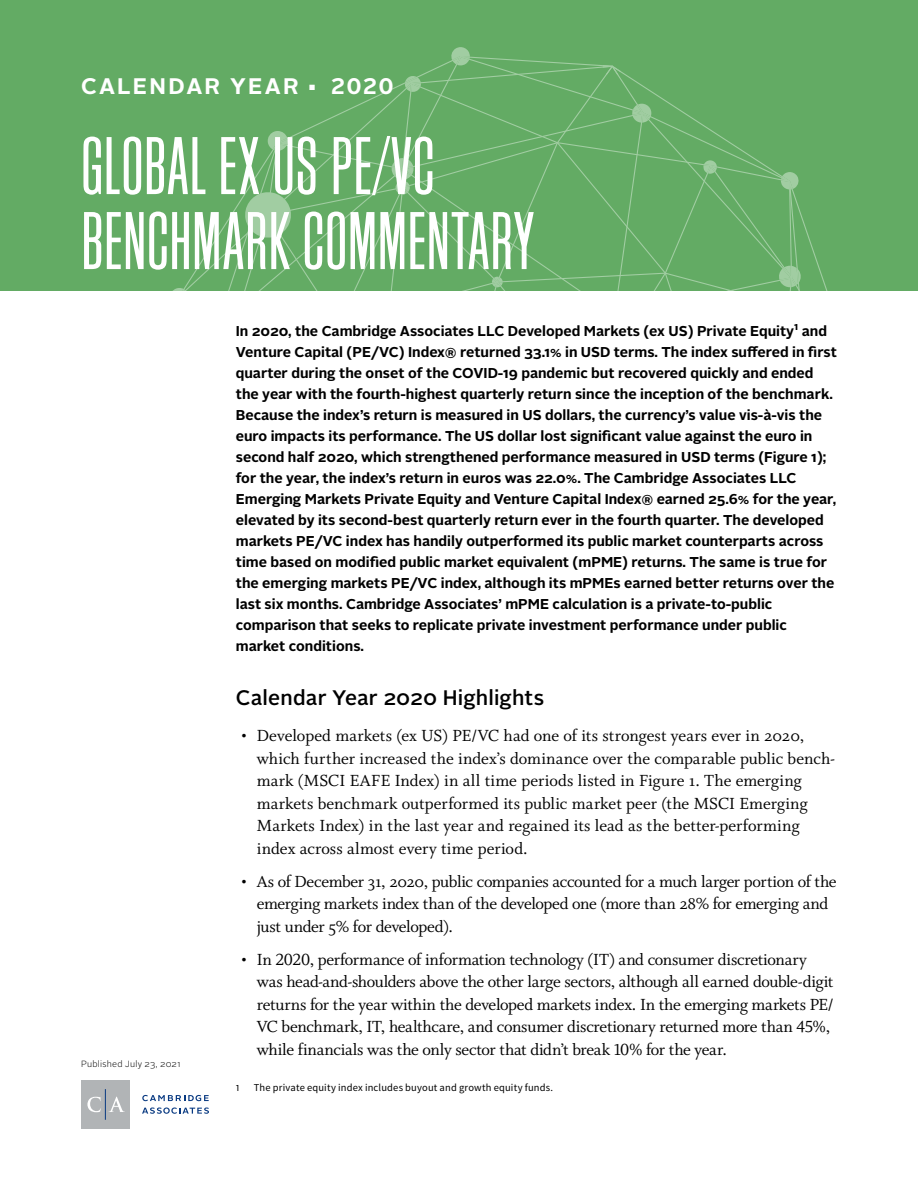
<style>
.page{position:relative;width:918px;height:1188px;background:#fff}
.page>*{position:absolute;margin:0;border:0;box-sizing:border-box;transform-origin:0 0}
.t1{font:85.5px/75px "Block Gothic RR Light Extra Cond";letter-spacing:.005em;color:#fff}
.t2{font:700 22.5px "Alright Sans";letter-spacing:.1em;color:#fff}
.t3{font:500 21px "Alright Sans";letter-spacing:.005em;color:#000}
.t4{font:18px/22.5px "Whitman Roman Os F";letter-spacing:-.005em;color:#000}
.t5{font:18px/22.5px "Whitman";letter-spacing:-.015em;color:#000}
.t6{font:700 14.25px/21px "Alright Sans";color:#000}
.t7{font:10.5px "Source Sans Pro";letter-spacing:.015em;color:#000}
.t8{font:300 9px "Alright Sans";letter-spacing:.025em;color:#000}
</style>
<div class="page">
<div style="left:81px;top:1080px;width:49px;height:49px;background:#b1b4b6"></div>
<svg style="left:87px;top:1097px;width:14px;height:15px"></svg>
<svg style="left:109px;top:1097px;width:16px;height:15px"></svg>
<svg style="left:142px;top:1095px;width:67px;height:6px"></svg>
<svg style="left:142px;top:1107px;width:67px;height:7px"></svg>
<hr style="left:105px;top:1089px;width:1px;height:31px;background:#083981">
<div style="left:0;top:0;width:918px;height:291px;background:#63ab64"></div>
<svg style="left:404px;top:66px;width:235px;height:17px"></svg>
<svg style="left:360px;top:83px;width:467px;height:208px"></svg>
<svg style="left:778px;top:266px;width:23px;height:21px"></svg>
<svg style="left:781px;top:172px;width:19px;height:18px"></svg>
<svg style="left:703px;top:160px;width:14px;height:14px"></svg>
<svg style="left:603px;top:65px;width:18px;height:10px"></svg>
<svg style="left:450px;top:47px;width:20px;height:18px"></svg>
<svg style="left:405px;top:76px;width:16px;height:16px"></svg>
<svg style="left:173px;top:104px;width:479px;height:187px"></svg>
<h2 class="t2" style="left:81px;top:70px;width:314px">CALENDAR YEAR <sup>■</sup> 2020</h2>
<h1 class="t1" style="left:81px;top:129px;width:454px">GLOBAL EX US PE/VC<br>BENCHMARK COMMENTARY</h1>
<p class="t8" style="left:81px;top:1057px;width:101px">Published July 23, 2021</p>
<p class="t6" style="left:236px;top:321px;width:603px">In 2020, the Cambridge Associates LLC Developed Markets (ex US) Private Equity<sup>1</sup> and Venture Capital (PE/VC) Index® returned 33.1% in USD terms. The index suffered in first quarter during the onset of the COVID-19 pandemic but recovered quickly and ended the year with the fourth-highest quarterly return since the inception of the benchmark.<br>Because the index’s return is measured in US dollars, the currency’s value vis-à-vis the euro impacts its performance. The US dollar lost significant value against the euro in second half 2020, which strengthened performance measured in USD terms (Figure 1); for the year, the index’s return in euros was 22.0%. The Cambridge Associates LLC Emerging Markets Private Equity and Venture Capital Index® earned 25.6% for the year, elevated by its second-best quarterly return ever in the fourth quarter. The developed markets PE/VC index has handily outperformed its public market counterparts across time based on modified public market equivalent (mPME) returns. The same is true for the emerging markets PE/VC index, although its mPMEs earned better returns over the last six months. Cambridge Associates’ mPME calculation is a private-to-public comparison that seeks to replicate private investment performance under public market conditions.</p>
<h3 class="t3" style="left:236px;top:683px;width:310px">Calendar Year 2020 Highlights</h3>
<p class="t4" style="left:257px;top:725px;width:580px;text-indent:-16px">• Developed markets (ex US) PE/VC had one of its strongest years ever in 2020, which further increased the index’s dominance over the comparable public bench&shy;mark (MSCI EAFE Index) in all time periods listed in Figure 1. The emerging markets benchmark outperformed its public market peer (the MSCI Emerging Markets Index) in the last year and regained its lead as the better-performing index across almost every time period.</p>
<p class="t4" style="left:257px;top:870px;width:581px;text-indent:-16px">• As of December 31, 2020, public companies accounted for a much larger portion of the emerging markets index than of the developed one (more than 28% for emerging and just under 5% for developed).</p>
<p class="t5" style="left:257px;top:948px;width:578px;text-indent:-16px">• In 2020, performance of information technology (IT) and consumer discretionary was head-and-shoulders above the other large sectors, although all earned double-digit returns for the year within the developed markets index. In the emerging markets PE/ VC benchmark, IT, healthcare, and consumer discretionary returned more than 45%, while financials was the only sector that didn’t break 10% for the year.</p>
<p class="t7" style="left:236px;top:1081px;width:5px">1</p>
<p class="t7" style="left:254px;top:1081px;width:301px">The private equity index includes buyout and growth equity funds.</p>
</div>
